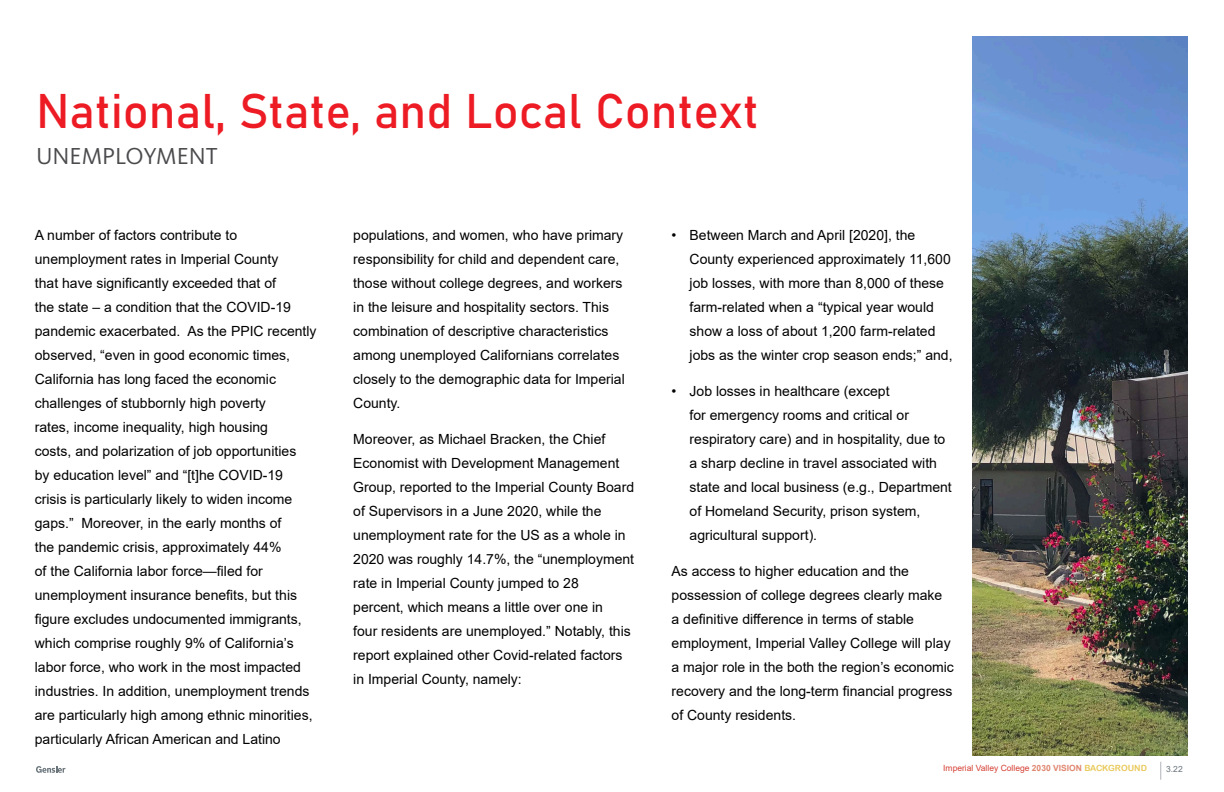
<style>
.page{position:relative;width:1224px;height:792px;background:#fff}
.page>*{position:absolute;margin:0;border:0;box-sizing:border-box;transform-origin:0 0}
.t1{font:48px "Bahnschrift";color:#ed1b24}
.t2{font:24px "Kievit OT";color:#4b4a4d}
.t3{font:14px/24px "Arial";color:#000}
.t4{font:8.5px "Arial";color:#d53f33}
.t5{font:8.5px "Arial";color:#6a747b}
.s1{font-weight:700;color:#e08770}
.s2{font-family:"Arial Rounded MT Bold";color:#e9c959}
</style>
<div class="page">
<svg style="left:1160px;top:762px;width:1px;height:18px"></svg>
<svg style="left:36px;top:766px;width:30px;height:7px"></svg>
<img style="left:972px;top:36px;width:216px;height:720px">
<h1 class="t1" style="left:36px;top:81px;width:724px">National, State, and Local Context</h1>
<h2 class="t2" style="left:36px;top:143px;width:183px">UNEMPLOYMENT</h2>
<p class="t3" style="left:35px;top:223px;width:283px">A number of factors contribute to unemployment rates in Imperial County<br>that have significantly exceeded that of<br>the state – a condition that the COVID-19 pandemic exacerbated. As the PPIC recently observed, “even in good economic times, California has long faced the economic challenges of stubbornly high poverty<br>rates, income inequality, high housing<br>costs, and polarization of job opportunities<br>by education level” and “[t]he COVID-19 crisis is particularly likely to widen income gaps.” Moreover, in the early months of<br>the pandemic crisis, approximately 44%<br>of the California labor force—filed for unemployment insurance benefits, but this figure excludes undocumented immigrants, which comprise roughly 9% of California’s labor force, who work in the most impacted industries. In addition, unemployment trends are particularly high among ethnic minorities, particularly African American and Latino</p>
<p class="t3" style="left:353px;top:223px;width:273px">populations, and women, who have primary responsibility for child and dependent care, those without college degrees, and workers in the leisure and hospitality sectors. This combination of descriptive characteristics among unemployed Californians correlates closely to the demographic data for Imperial County.</p>
<p class="t3" style="left:353px;top:427px;width:282px">Moreover, as Michael Bracken, the Chief Economist with Development Management Group, reported to the Imperial County Board of Supervisors in a June 2020, while the unemployment rate for the US as a whole in 2020 was roughly 14.7%, the “unemployment rate in Imperial County jumped to 28<br>percent, which means a little over one in<br>four residents are unemployed.” Notably, this report explained other Covid-related factors in Imperial County, namely:</p>
<p class="t3" style="left:690px;top:223px;width:265px;text-indent:-18px">• Between March and April [2020], the County experienced approximately 11,600 job losses, with more than 8,000 of these farm-related when a “typical year would show a loss of about 1,200 farm-related jobs as the winter crop season ends;” and,</p>
<p class="t3" style="left:690px;top:379px;width:264px;text-indent:-18px">• Job losses in healthcare (except<br>for emergency rooms and critical or respiratory care) and in hospitality, due to a sharp decline in travel associated with state and local business (e.g., Department of Homeland Security, prison system, agricultural support).</p>
<p class="t3" style="left:672px;top:559px;width:284px">As access to higher education and the possession of college degrees clearly make<br>a definitive difference in terms of stable employment, Imperial Valley College will play a major role in the both the region’s economic recovery and the long-term financial progress of County residents.</p>
<p class="t4" style="left:943px;top:762px;width:205px">Imperial Valley College <span class="s1">2030 VISION</span> <span class="s2">BACKGROUND</span></p>
<p class="t5" style="left:1166px;top:763px;width:18px">3.22</p>
</div>
